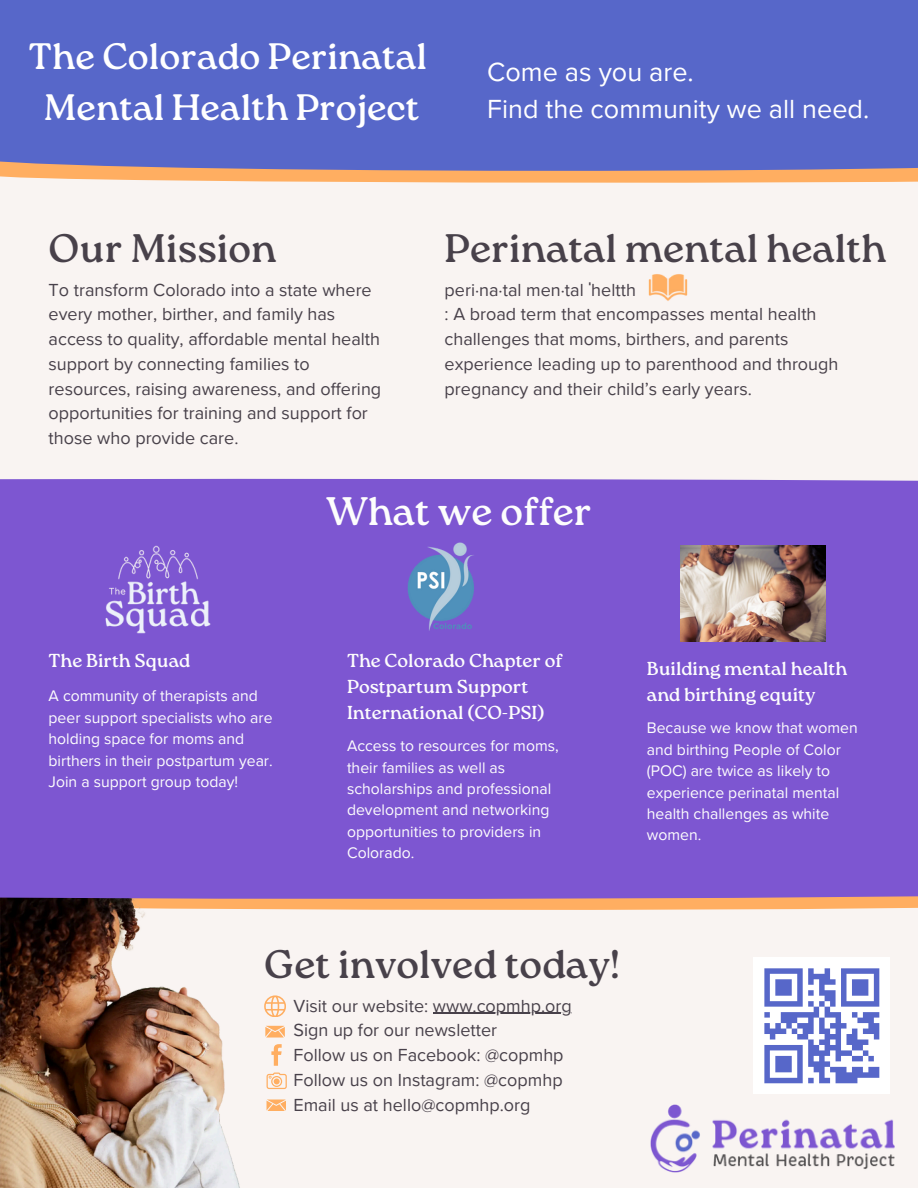
<style>
.page{position:relative;width:918px;height:1188px;background:#f9f4f2}
.page>*{position:absolute;margin:0;border:0;box-sizing:border-box;transform-origin:0 0}
.t1{font:39.75px "Roca One";color:#48414a}
.t2{font:39.75px "Roca One";color:#fdfdfd}
.t3{font:36.75px/50.7px "Roca One";color:#fff;text-align:center}
.t4{font:27px/37.2px "Proxima Nova";color:#fff}
.t5{font:18.75px/25.8px "Roca One";color:#fdfdfd}
.t6{font:18px/24.8px "Proxima Nova";color:#48414a}
.t7{font:15.75px/21.3px "Proxima Nova";color:#fdfdfd}
.s1{font-family:"Noto Sans"}
</style>
<div class="page">
<svg style="left:12px;top:177px;width:906px;height:6px;fill:#ffae61"></svg>
<div style="left:0;top:0;width:918px;height:177px;background:#5767c9"></div>
<img style="left:650px;top:1105px;width:244px;height:67px">
<img style="left:0;top:913px;width:572px;height:275px">
<div style="left:0;top:478px;width:918px;height:435px;background:#7d56d1"></div>
<img style="left:648px;top:274px;width:40px;height:27px">
<img style="left:103px;top:546px;width:110px;height:88px">
<img style="left:681px;top:546px;width:145px;height:95px">
<svg style="left:264px;top:995px;width:22px;height:22px"></svg>
<svg style="left:265px;top:1026px;width:19px;height:11px"></svg>
<svg style="left:271px;top:1044px;width:11px;height:21px"></svg>
<svg style="left:267px;top:1100px;width:19px;height:11px"></svg>
<svg style="left:267px;top:1073px;width:20px;height:16px"></svg>
<div style="left:753px;top:957px;width:137px;height:137px;background:#fff"></div>
<div style="left:841px;top:968px;width:38px;height:6px;background:#5767c9"></div>
<div style="left:852px;top:979px;width:16px;height:6px;background:#5767c9"></div>
<div style="left:852px;top:985px;width:16px;height:5px;background:#5767c9"></div>
<div style="left:852px;top:990px;width:16px;height:6px;background:#5767c9"></div>
<svg style="left:874px;top:974px;width:5px;height:27px"></svg>
<div style="left:841px;top:1001px;width:38px;height:6px;background:#5767c9"></div>
<svg style="left:852px;top:1012px;width:5px;height:6px"></svg>
<div style="left:863px;top:1012px;width:16px;height:6px;background:#5767c9"></div>
<div style="left:857px;top:1018px;width:17px;height:5px;background:#5767c9"></div>
<div style="left:868px;top:1023px;width:11px;height:6px;background:#5767c9"></div>
<svg style="left:852px;top:1029px;width:5px;height:5px"></svg>
<div style="left:863px;top:1029px;width:16px;height:5px;background:#5767c9"></div>
<div style="left:846px;top:1034px;width:11px;height:5px;background:#5767c9"></div>
<svg style="left:874px;top:1034px;width:5px;height:5px"></svg>
<div style="left:846px;top:1039px;width:22px;height:6px;background:#5767c9"></div>
<div style="left:852px;top:1045px;width:11px;height:5px;background:#5767c9"></div>
<div style="left:836px;top:1050px;width:16px;height:6px;background:#5767c9"></div>
<div style="left:852px;top:1056px;width:11px;height:5px;background:#5767c9"></div>
<svg style="left:863px;top:1050px;width:11px;height:11px"></svg>
<div style="left:852px;top:1067px;width:11px;height:5px;background:#5767c9"></div>
<div style="left:868px;top:1067px;width:11px;height:5px;background:#5767c9"></div>
<div style="left:836px;top:1072px;width:43px;height:6px;background:#5767c9"></div>
<svg style="left:764px;top:968px;width:82px;height:115px"></svg>
<div style="left:819px;top:1078px;width:11px;height:5px;background:#5767c9"></div>
<div style="left:836px;top:1078px;width:21px;height:5px;background:#5767c9"></div>
<img style="left:383px;top:529px;width:118px;height:118px">
<hr style="left:433px;top:1013px;width:139px;height:1px;background:#48414a">
<p class="t3" style="left:29px;top:31px;width:400px">The Colorado Perinatal<br>Mental Health Project</p>
<h3 class="t4" style="left:487px;top:54px;width:384px">Come as you are.<br>Find the community we all need.</h3>
<p class="t1" style="left:49px;top:225px;width:229px">Our Mission</p>
<p class="t6" style="left:49px;top:278px;width:334px">To transform Colorado into a state where every mother, birther, and family has access to quality, affordable mental health support by connecting families to resources, raising awareness, and offering opportunities for training and support for those who provide care.</p>
<h3 class="t1" style="left:445px;top:225px;width:443px">Perinatal mental health</h3>
<h1 class="t6" style="left:445px;top:278px;width:395px">peri·na·tal men·tal <span class="s1">ˈ</span>heltth<br>: A broad term that encompasses mental health challenges that moms, birthers, and parents experience leading up to parenthood and through pregnancy and their child’s early years.</h1>
<p class="t2" style="left:326px;top:488px;width:267px">What we offer</p>
<h1 class="t5" style="left:49px;top:648px;width:143px">The Birth Squad</h1>
<p class="t7" style="left:49px;top:686px;width:226px">A community of therapists and peer support specialists who are holding space for moms and birthers in their postpartum year.<br>Join a support group today!</p>
<h3 class="t5" style="left:347px;top:648px;width:217px">The Colorado Chapter of<br>Postpartum Support<br>International (CO-PSI)</h3>
<p class="t7" style="left:347px;top:736px;width:213px">Access to resources for moms, their families as well as scholarships and professional development and networking opportunities to providers in<br>Colorado.</p>
<p class="t5" style="left:647px;top:656px;width:202px">Building mental health and birthing equity</p>
<h3 class="t7" style="left:647px;top:718px;width:212px">Because we know that women and birthing People of Color (POC) are twice as likely to experience perinatal mental health challenges as white women.</h3>
<p class="t1" style="left:264px;top:941px;width:357px">Get involved today!</p>
<p class="t6" style="left:294px;top:994px;width:280px">Visit our website: www.copmhp.org</p>
<p class="t6" style="left:294px;top:1018px;width:272px">Sign up for our newsletter<br>Follow us on Facebook: @copmhp<br>Follow us on Instagram: @copmhp<br>Email us at hello@copmhp.org</p>
</div>
